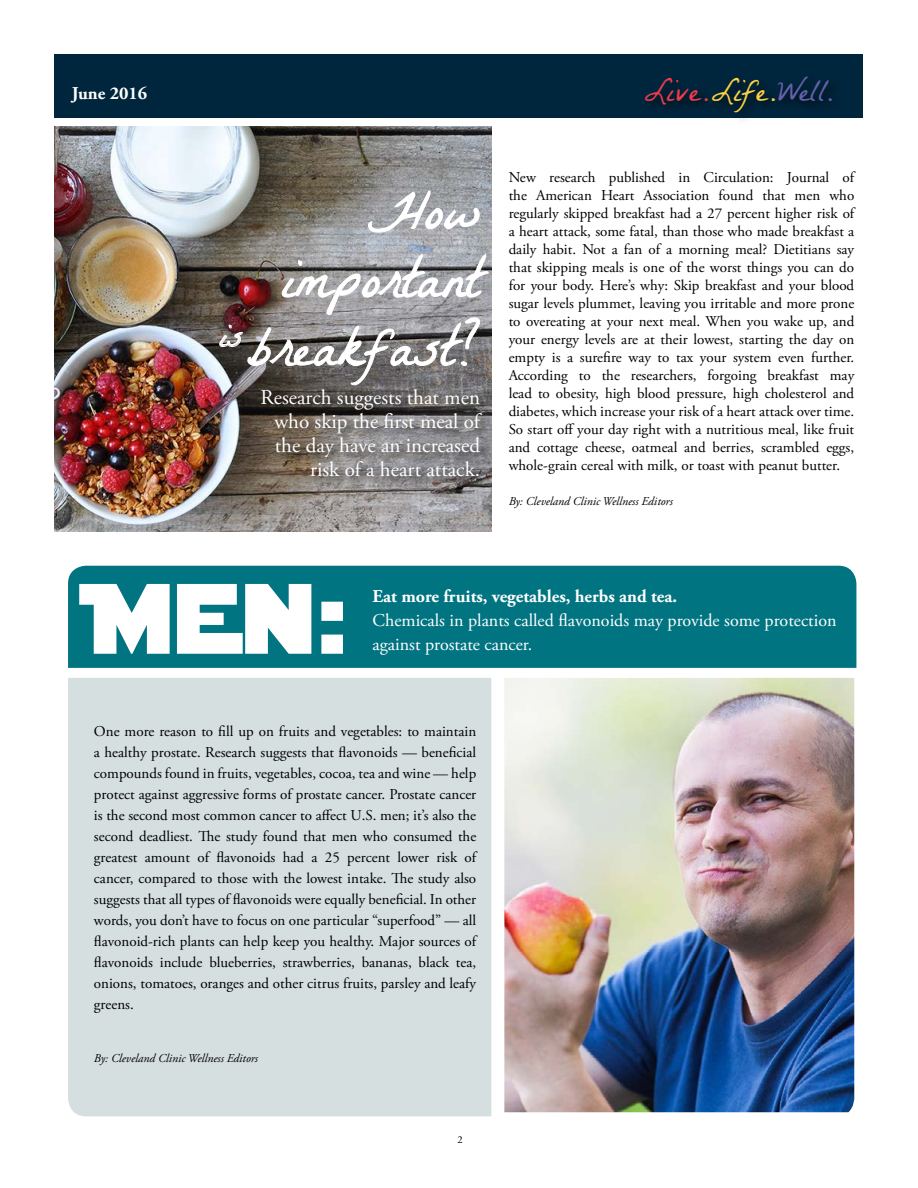
<style>
.page{position:relative;width:918px;height:1188px;background:#fff}
.page>*{position:absolute;margin:0;border:0;box-sizing:border-box;transform-origin:0 0}
.t1{font:99px "Star Jedi";color:#fff}
.t2{font:57px/68.4px "La Belle Aurore";color:#fff;text-align:right}
.t3{font:33px "La Belle Aurore";color:#ef3a4c}
.t4{font:21px/24px "Adobe Garamond Pro";color:#fff;text-align:right}
.t5{font:18px/24px "Adobe Garamond Pro";color:#fff}
.t6{font:700 18px "Adobe Garamond Pro";color:#fff}
.t7{font:15px/18px "Adobe Garamond Pro";color:#000;text-align:justify}
.t8{font:italic 12px "Adobe Garamond Pro";color:#000}
.t9{font:10.5px "Adobe Garamond Pro";color:#000}
.s1{color:#ffd141}
.s2{color:#6660aa}
</style>
<div class="page">
<div style="left:68px;top:678px;width:423px;height:438px;background:#d5dfe0"></div>
<div style="left:55px;top:55px;width:808px;height:63px;background:#00263d"></div>
<div style="left:642px;top:73px;width:202px;height:52px;background:#000;opacity:.75"></div>
<img style="left:54px;top:126px;width:437px;height:405px">
<svg style="left:368px;top:190px;width:112px;height:56px;background:#aaadb2"></svg>
<svg style="left:219px;top:253px;width:270px;height:133px;background:#878282"></svg>
<div style="left:259px;top:386px;width:236px;height:103px;background:#000;opacity:.75"></div>
<img style="left:504px;top:678px;width:350px;height:434px">
<div style="left:68px;top:566px;width:788px;height:102px;background:#007481"></div>
<p class="t6" style="left:72px;top:83px;width:77px">June 2016</p>
<h3 class="t3" style="left:645px;top:70px;width:190px">Live.<span class="s1">Life.</span><span class="s2">Well.</span></h3>
<h2 class="t2" style="left:220px;top:175px;width:262px">How important<br><sup>is</sup> breakfast?</h2>
<h3 class="t4" style="left:260px;top:386px;width:221px">Research suggests that men who skip the first meal of the day have an increased risk of a heart attack.</h3>
<p class="t7" style="left:509px;top:168px;width:347px">New research published in Circulation: Journal of the American Heart Association found that men who regularly skipped breakfast had a 27 percent higher risk of a heart attack, some fatal, than those who made breakfast a daily habit. Not a fan of a morning meal? Dietitians say that skipping meals is one of the worst things you can do for your body. Here’s why: Skip breakfast and your blood sugar levels plummet, leaving you irritable and more prone to overeating at your next meal. When you wake up, and your energy levels are at their lowest, starting the day on empty is a surefire way to tax your system even further.<br>According to the researchers, forgoing breakfast may lead to obesity, high blood pressure, high cholesterol and diabetes, which increase your risk of a heart attack over time.<br>So start off your day right with a nutritious meal, like fruit and cottage cheese, oatmeal and berries, scrambled eggs, whole-grain cereal with milk, or toast with peanut butter.</p>
<p class="t8" style="left:509px;top:494px;width:166px">By: Cleveland Clinic Wellness Editors</p>
<h1 class="t1" style="left:92px;top:530px;width:260px">Men:</h1>
<p class="t6" style="left:373px;top:586px;width:306px">Eat more fruits, vegetables, herbs and tea.</p>
<p class="t5" style="left:373px;top:609px;width:465px">Chemicals in plants called flavonoids may provide some protection against prostate cancer.</p>
<p class="t7" style="left:94px;top:722px;width:384px;line-height:21px">One more reason to fill up on fruits and vegetables: to maintain a healthy prostate. Research suggests that flavonoids — beneficial compounds found in fruits, vegetables, cocoa, tea and wine — help protect against aggressive forms of prostate cancer. Prostate cancer is the second most common cancer to affect U.S. men; it’s also the second deadliest. The study found that men who consumed the greatest amount of flavonoids had a 25 percent lower risk of cancer, compared to those with the lowest intake. The study also suggests that all types of flavonoids were equally beneficial. In other words, you don’t have to focus on one particular “superfood” — all flavonoid-rich plants can help keep you healthy. Major sources of flavonoids include blueberries, strawberries, bananas, black tea, onions, tomatoes, oranges and other citrus fruits, parsley and leafy greens.</p>
<p class="t8" style="left:94px;top:1051px;width:166px">By: Cleveland Clinic Wellness Editors</p>
<p class="t9" style="left:457px;top:1133px;width:7px">2</p>
</div>
